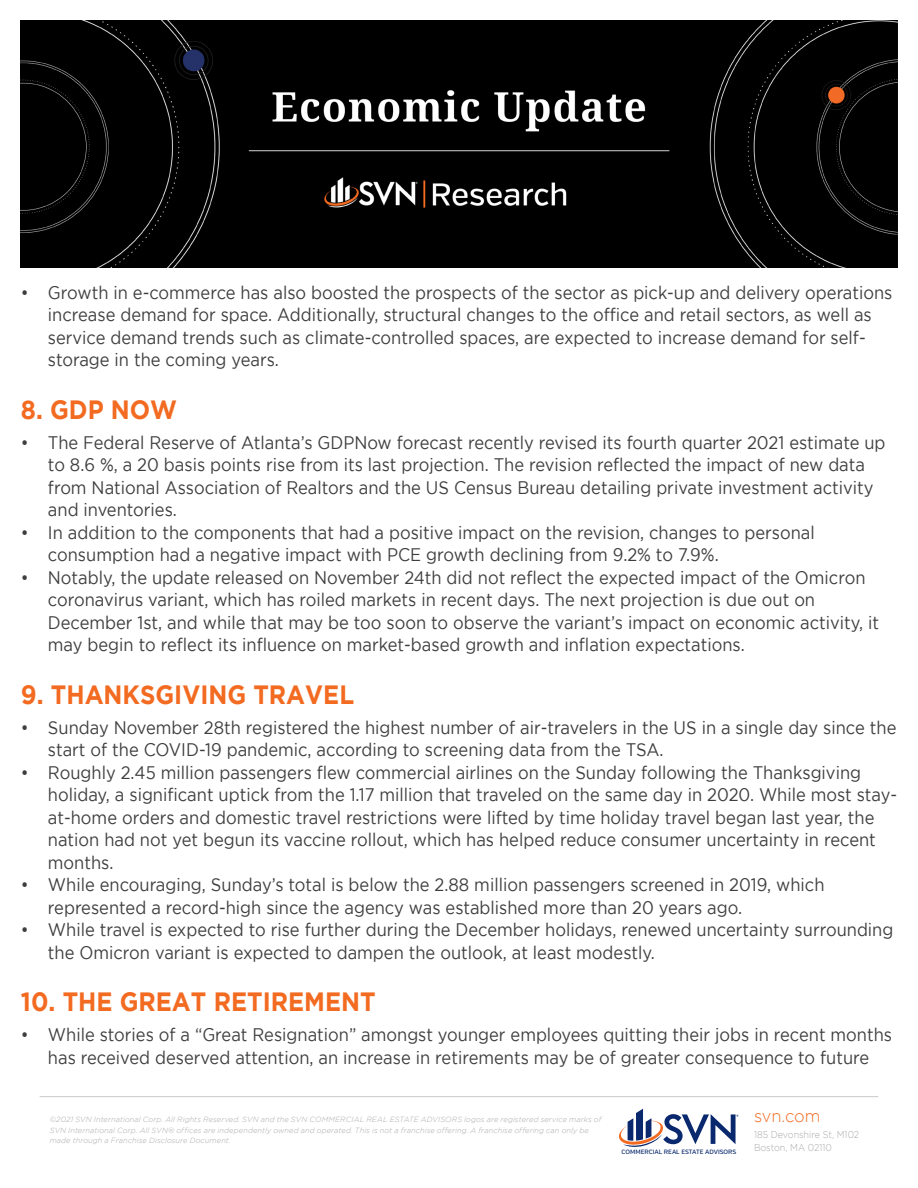
<style>
.page{position:relative;width:918px;height:1188px;background:#fff}
.page>*{position:absolute;margin:0;border:0;box-sizing:border-box;transform-origin:0 0}
.t1{font:700 26.4px "Gotham";color:#f36a21;scale:.91 1}
.t2{font:18.15px/22.5px "Gotham";color:#3e3e3f;scale:.91 1}
.t3{font:300 17.4px "Gotham";letter-spacing:-.01em;color:#f36a21;scale:.95 1}
.t4{font:300 9.9px/13.5px "Gotham";color:#a8a9ad;scale:.91 1}
.t5{font:italic 300 7.5px/10.5px "Gotham";letter-spacing:.015em;color:#a8a9ad}
.t6{font:500 6.3px "Verb";color:#09286d}
</style>
<div class="page">
<img style="left:21px;top:21px;width:876px;height:247px">
<hr style="left:40px;top:1096px;width:838px;height:1px;background:#c7c8ca">
<svg style="left:619px;top:1109px;width:120px;height:38px"></svg>
<p class="t2" style="left:48px;top:281px;width:930px;text-indent:-27px">• Growth in e-commerce has also boosted the prospects of the sector as pick-up and delivery operations increase demand for space. Additionally, structural changes to the office and retail sectors, as well as service demand trends such as climate-controlled spaces, are expected to increase demand for self&shy;storage in the coming years.</p>
<p class="t1" style="left:21px;top:394px;width:173px">8. GDP NOW</p>
<p class="t2" style="left:48px;top:431px;width:922px;text-indent:-27px">• The Federal Reserve of Atlanta’s GDPNow forecast recently revised its fourth quarter 2021 estimate up to 8.6 %, a 20 basis points rise from its last projection. The revision reflected the impact of new data from National Association of Realtors and the US Census Bureau detailing private investment activity and inventories.</p>
<p class="t2" style="left:48px;top:521px;width:844px;text-indent:-27px">• In addition to the components that had a positive impact on the revision, changes to personal consumption had a negative impact with PCE growth declining from 9.2% to 7.9%.</p>
<p class="t2" style="left:48px;top:566px;width:915px;text-indent:-27px">• Notably, the update released on November 24th did not reflect the expected impact of the Omicron coronavirus variant, which has roiled markets in recent days. The next projection is due out on December 1st, and while that may be too soon to observe the variant’s impact on economic activity, it may begin to reflect its influence on market-based growth and inflation expectations.</p>
<p class="t1" style="left:21px;top:679px;width:368px">9. THANKSGIVING TRAVEL</p>
<p class="t2" style="left:48px;top:716px;width:934px;text-indent:-27px">• Sunday November 28th registered the highest number of air-travelers in the US in a single day since the start of the COVID-19 pandemic, according to screening data from the TSA.</p>
<p class="t2" style="left:48px;top:761px;width:935px;text-indent:-27px">• Roughly 2.45 million passengers flew commercial airlines on the Sunday following the Thanksgiving holiday, a significant uptick from the 1.17 million that traveled on the same day in 2020. While most stay&shy;at-home orders and domestic travel restrictions were lifted by time holiday travel began last year, the nation had not yet begun its vaccine rollout, which has helped reduce consumer uncertainty in recent months.</p>
<p class="t2" style="left:48px;top:873px;width:855px;text-indent:-27px">• While encouraging, Sunday’s total is below the 2.88 million passengers screened in 2019, which represented a record-high since the agency was established more than 20 years ago.</p>
<p class="t2" style="left:48px;top:918px;width:931px;text-indent:-27px">• While travel is expected to rise further during the December holidays, renewed uncertainty surrounding the Omicron variant is expected to dampen the outlook, at least modestly.</p>
<p class="t1" style="left:21px;top:987px;width:391px">10. THE GREAT RETIREMENT</p>
<p class="t2" style="left:21px;top:1023px;width:959px;text-align:center">• While stories of a “Great Resignation” amongst younger employees quitting their jobs in recent months has received deserved attention, an increase in retirements may be of greater consequence to future</p>
<p class="t5" style="left:50px;top:1115px;width:553px">©2021 SVN International Corp. All Rights Reserved. SVN and the SVN COMMERCIAL REAL ESTATE ADVISORS logos are registered service marks of<br>SVN International Corp. All SVN® offices are independently owned and operated. This is not a franchise offering. A franchise offering can only be made through a Franchise Disclosure Document.</p>
<p class="t6" style="left:622px;top:1148px;width:116px">COMMERCIAL REAL ESTATE ADVISORS</p>
<p class="t3" style="left:754px;top:1106px;width:71px">svn.com</p>
<p class="t4" style="left:754px;top:1127px;width:117px">185 Devonshire St, M102<br>Boston, MA 02110</p>
</div>
